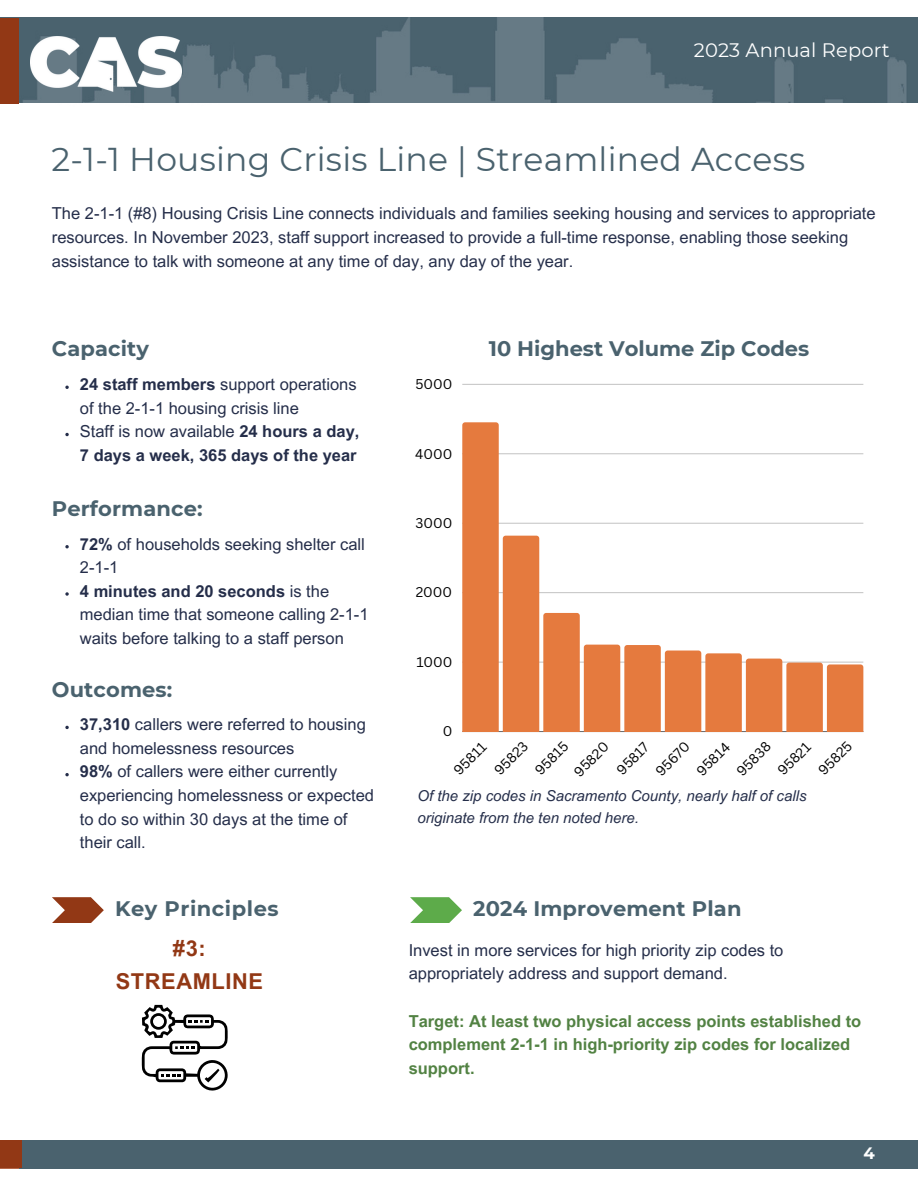
<style>
.page{position:relative;width:918px;height:1188px;background:#fff}
.page>*{position:absolute;margin:0;border:0;box-sizing:border-box;transform-origin:0 0}
.t1{font:33px "Montserrat";letter-spacing:.005em;color:#4a626e}
.t2{font:700 21.9px/32.7px "Arial MT Pro";letter-spacing:.025em;color:#923815;text-align:center}
.t3{font:700 21px "Montserrat";letter-spacing:.005em;color:#4a626e}
.t4{font:700 21px "Montserrat";letter-spacing:.025em;color:#4a626e}
.t5{font:19.5px "Arial MT Pro";letter-spacing:.005em;color:#fff}
.t6{font:19.5px "Montserrat";letter-spacing:.005em;color:#fff}
.t7{font:16.5px/23.7px "Arial MT Pro";color:#252e4a}
.t8{font:700 16.5px/23.7px "Arial MT Pro";color:#528243}
.t9{font:700 16.5px "Montserrat";color:#fff}
.t10{font:italic 15px/21.3px "Arial MT Pro";color:#252e4a}
.t11{font:13.8px "Canva Sans";color:#000}
.s1{font-weight:700}
</style>
<div class="page">
<div style="left:0;top:1140px;width:918px;height:29px;background:#4a626e"></div>
<div style="left:0;top:1140px;width:19px;height:29px;background:#b46749"></div>
<hr style="left:462px;top:384px;width:401px;height:1px;background:#000">
<svg style="left:462px;top:422px;width:401px;height:310px"></svg>
<svg style="left:142px;top:1005px;width:86px;height:86px"></svg>
<svg style="left:410px;top:897px;width:52px;height:26px"></svg>
<svg style="left:52px;top:897px;width:52px;height:26px"></svg>
<svg style="left:65px;top:386px;width:4px;height:3px"></svg>
<svg style="left:65px;top:433px;width:4px;height:3px"></svg>
<svg style="left:65px;top:545px;width:4px;height:3px"></svg>
<svg style="left:65px;top:592px;width:4px;height:4px"></svg>
<svg style="left:65px;top:726px;width:4px;height:3px"></svg>
<svg style="left:65px;top:773px;width:4px;height:3px"></svg>
<img style="left:0;top:17px;width:918px;height:86px">
<img style="left:30px;top:37px;width:151px;height:55px">
<div style="left:0;top:18px;width:18px;height:85px;background:#923815"></div>
<div style="left:0;top:1140px;width:21px;height:28px;background:#923815"></div>
<p class="t6" style="left:694px;top:38px;width:197px">2023 Annual Report</p>
<p class="t5" style="left:714px;top:52px;width:177px">2023 Annual Report</p>
<h1 class="t1" style="left:51px;top:139px;width:755px">2-1-1 Housing Crisis Line | Streamlined Access</h1>
<p class="t7" style="left:52px;top:204px;width:825px">The 2-1-1 (#8) Housing Crisis Line connects individuals and families seeking housing and services to appropriate resources. In November 2023, staff support increased to provide a full-time response, enabling those seeking assistance to talk with someone at any time of day, any day of the year.</p>
<p class="t3" style="left:52px;top:335px;width:99px">Capacity</p>
<p class="t3" style="left:489px;top:335px;width:322px">10 Highest Volume Zip Codes</p>
<p class="t7" style="left:80px;top:375px;width:281px"><span class="s1">24 staff members</span> support operations of the 2-1-1 housing crisis line<br>Staff is now available <span class="s1">24 hours a day, 7 days a week, 365 days of the year</span></p>
<p class="t3" style="left:52px;top:496px;width:152px">Performance:</p>
<p class="t7" style="left:80px;top:534px;width:290px"><span class="s1">72%</span> of households seeking shelter call<br>2-1-1<br><span class="s1">4 minutes and 20 seconds</span> is the median time that someone calling 2-1-1 waits before talking to a staff person</p>
<p class="t3" style="left:52px;top:677px;width:122px">Outcomes:</p>
<p class="t7" style="left:80px;top:715px;width:296px"><span class="s1">37,310</span> callers were referred to housing and homelessness resources<br><span class="s1">98%</span> of callers were either currently experiencing homelessness or expected to do so within 30 days at the time of their call.</p>
<p class="t11" style="left:415px;top:374px;width:39px">5000</p>
<p class="t11" style="left:415px;top:444px;width:39px">4000</p>
<p class="t11" style="left:415px;top:513px;width:38px">3000</p>
<p class="t11" style="left:416px;top:583px;width:38px">2000</p>
<p class="t11" style="left:416px;top:652px;width:37px">1000</p>
<p class="t11" style="left:443px;top:722px;width:11px">0</p>
<p class="t11" style="left:449px;top:766px;width:41px;rotate:-45deg">95811</p>
<p class="t11" style="left:490px;top:766px;width:42px;rotate:-45deg">95823</p>
<p class="t11" style="left:530px;top:766px;width:42px;rotate:-45deg">95815</p>
<p class="t11" style="left:569px;top:767px;width:44px;rotate:-45deg">95820</p>
<p class="t11" style="left:612px;top:765px;width:40px;rotate:-45deg">95817</p>
<p class="t11" style="left:651px;top:767px;width:43px;rotate:-45deg">95670</p>
<p class="t11" style="left:692px;top:766px;width:42px;rotate:-45deg">95814</p>
<p class="t11" style="left:732px;top:766px;width:43px;rotate:-45deg">95838</p>
<p class="t11" style="left:773px;top:766px;width:42px;rotate:-45deg">95821</p>
<p class="t11" style="left:814px;top:766px;width:42px;rotate:-45deg">95825</p>
<p class="t10" style="left:417px;top:787px;width:391px">Of the zip codes in Sacramento County, nearly half of calls originate from the ten noted here.</p>
<p class="t4" style="left:115px;top:896px;width:165px">Key Principles</p>
<p class="t3" style="left:473px;top:896px;width:270px">2024 Improvement Plan</p>
<h2 class="t2" style="left:116px;top:935px;width:149px">#3:<br>STREAMLINE</h2>
<p class="t7" style="left:409px;top:940px;width:376px">Invest in more services for high priority zip codes to appropriately address and support demand.</p>
<p class="t8" style="left:409px;top:1011px;width:454px">Target: At least two physical access points established to complement 2-1-1 in high-priority zip codes for localized support.</p>
<p class="t9" style="left:864px;top:1143px;width:13px">4</p>
</div>
